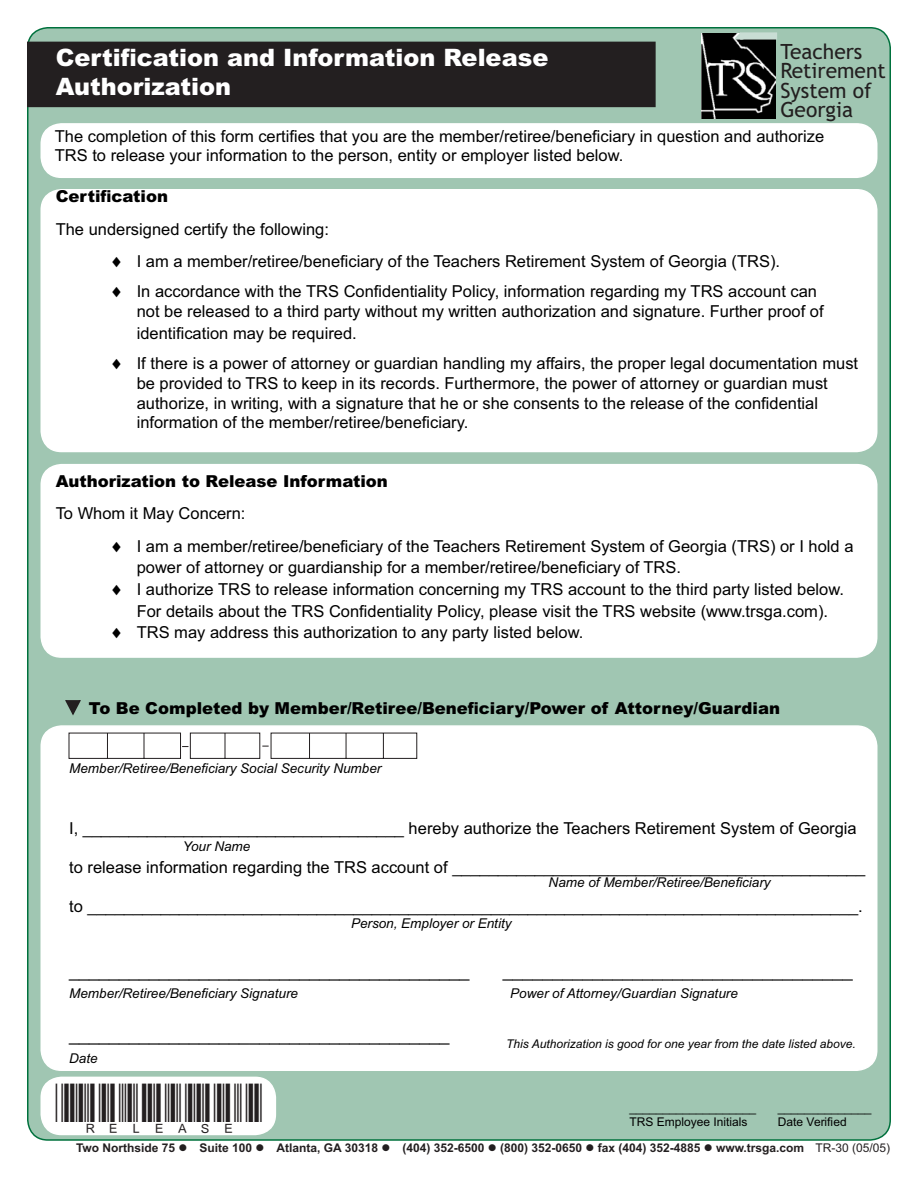
<style>
.page{position:relative;width:918px;height:1188px;background:#fff}
.page>*{position:absolute;margin:0;border:0;box-sizing:border-box;transform-origin:0 0}
.t1{font:900 24px/28.8px "Arial";color:#fff}
.t2{font:21px/19.5px "Trebuchet MS";color:#231f20}
.t3{font:18px "Arial";color:#000}
.t4{font:16.5px/19.8px "Arial";color:#000}
.t5{font:900 16.5px "Arial";color:#000}
.t6{font:italic 13.5px "Arial";color:#000}
.t7{font:700 12px "Arial";color:#231f20}
.t8{font:12px "Arial";color:#000}
.t9{font:italic 12px "Arial";color:#000}
.t10{font:12px "Arial";color:#231f20}
</style>
<div class="page">
<div style="left:28px;top:28px;width:862px;height:1112px;background:#a0c6b2;border-radius:20px"></div>
<div style="left:28px;top:42px;width:627px;height:64px;background:#231f20"></div>
<div style="left:27px;top:42px;width:629px;height:65px;border:2px solid #231f20"></div>
<div style="left:41px;top:124px;width:836px;height:53px;background:#fff;border-radius:20px"></div>
<div style="left:40px;top:123px;width:838px;height:55px;border:2px solid #fff;border-radius:20px"></div>
<div style="left:41px;top:190px;width:836px;height:262px;background:#fff;border-radius:20px"></div>
<div style="left:40px;top:189px;width:838px;height:263px;border:2px solid #fff;border-radius:20px"></div>
<div style="left:41px;top:465px;width:836px;height:192px;background:#fff;border-radius:20px"></div>
<div style="left:40px;top:464px;width:838px;height:194px;border:2px solid #fff;border-radius:20px"></div>
<div style="left:41px;top:726px;width:836px;height:344px;background:#fff;border-radius:20px"></div>
<div style="left:40px;top:725px;width:838px;height:346px;border:2px solid #fff;border-radius:20px"></div>
<svg style="left:65px;top:700px;width:16px;height:16px"></svg>
<img style="left:701px;top:33px;width:75px;height:86px">
<div style="left:741px;top:33px;width:35px;height:6px;background:#c8ddd4"></div>
<div style="left:740px;top:32px;width:37px;height:8px;border:2px solid #c8ddd4"></div>
<svg style="left:734px;top:32px;width:9px;height:8px"></svg>
<svg style="left:68px;top:732px;width:350px;height:27px"></svg>
<div style="left:41px;top:1077px;width:234px;height:57px;background:#fff;border-radius:20px"></div>
<div style="left:40px;top:1077px;width:236px;height:58px;border:2px solid #fff;border-radius:20px"></div>
<svg style="left:56px;top:1131px;width:206px;height:2px"></svg>
<p class="t2" style="left:780px;top:44px;width:107px">Teachers<br>Retirement<br>System of<br>Georgia</p>
<h1 class="t1" style="left:56px;top:45px;width:494px">Certification and Information Release<br>Authorization</h1>
<p class="t4" style="left:55px;top:128px;width:771px">The completion of this form certifies that you are the member/retiree/beneficiary in question and authorize<br>TRS to release your information to the person, entity or employer listed below.</p>
<p class="t5" style="left:56px;top:190px;width:114px">Certification</p>
<p class="t4" style="left:110px;top:214px;width:672px;line-height:32.4px;text-indent:-54px">The undersigned certify the following:<br>♦ I am a member/retiree/beneficiary of the Teachers Retirement System of Georgia (TRS).</p>
<p class="t4" style="left:137px;top:283px;width:688px;text-indent:-27px">♦ In accordance with the TRS Confidentiality Policy, information regarding my TRS account can not be released to a third party without my written authorization and signature. Further proof of</p>
<p class="t4" style="left:110px;top:319px;width:750px;line-height:30.2px;text-indent:27px">identification may be required.<br>♦ If there is a power of attorney or guardian handling my affairs, the proper legal documentation must</p>
<p class="t4" style="left:137px;top:375px;width:693px">be provided to TRS to keep in its records. Furthermore, the power of attorney or guardian must authorize, in writing, with a signature that he or she consents to the release of the confidential information of the member/retiree/beneficiary.</p>
<p class="t5" style="left:56px;top:475px;width:334px">Authorization to Release Information</p>
<p class="t4" style="left:110px;top:499px;width:745px;line-height:32.4px;text-indent:-54px">To Whom it May Concern:<br>♦ I am a member/retiree/beneficiary of the Teachers Retirement System of Georgia (TRS) or I hold a</p>
<p class="t4" style="left:137px;top:559px;width:546px">power of attorney or guardianship for a member/retiree/beneficiary of TRS.</p>
<p class="t4" style="left:110px;top:581px;width:736px">♦ I authorize TRS to release information concerning my TRS account to the third party listed below.</p>
<p class="t4" style="left:137px;top:603px;width:693px">For details about the TRS Confidentiality Policy, please visit the TRS website (www.trsga.com).</p>
<p class="t4" style="left:110px;top:624px;width:475px">♦ TRS may address this authorization to any party listed below.</p>
<p class="t5" style="left:89px;top:702px;width:693px">To Be Completed by Member/Retiree/Beneficiary/Power of Attorney/Guardian</p>
<p class="t6" style="left:69px;top:764px;width:314px">Member/Retiree/Beneficiary Social Security Number</p>
<p class="t4" style="left:69px;top:820px;width:789px">I, ___________________________________ hereby authorize the Teachers Retirement System of Georgia</p>
<p class="t4" style="left:69px;top:859px;width:798px">to release information regarding the TRS account of _____________________________________________</p>
<p class="t4" style="left:69px;top:898px;width:795px">to ____________________________________________________________________________________.</p>
<p class="t6" style="left:183px;top:841px;width:69px">Your Name</p>
<p class="t6" style="left:549px;top:878px;width:224px">Name of Member/Retiree/Beneficiary</p>
<p class="t6" style="left:351px;top:918px;width:162px">Person, Employer or Entity</p>
<p class="t3" style="left:69px;top:964px;width:402px">________________________________________</p>
<p class="t3" style="left:503px;top:964px;width:352px">___________________________________</p>
<p class="t6" style="left:69px;top:989px;width:230px">Member/Retiree/Beneficiary Signature</p>
<p class="t6" style="left:510px;top:989px;width:229px">Power of Attorney/Guardian Signature</p>
<p class="t3" style="left:69px;top:1028px;width:382px">______________________________________</p>
<p class="t6" style="left:69px;top:1053px;width:30px">Date</p>
<p class="t9" style="left:506px;top:1040px;width:351px">This Authorization is good for one year from the date listed above.</p>
<p class="t8" style="left:629px;top:1103px;width:128px">___________________</p>
<p class="t8" style="left:778px;top:1103px;width:95px">______________</p>
<p class="t8" style="left:629px;top:1117px;width:120px">TRS Employee Initials</p>
<p class="t8" style="left:778px;top:1117px;width:70px">Date Verified</p>
<p class="t7" style="left:76px;top:1144px;width:101px">Two Northside 75</p>
<p class="t7" style="left:199px;top:1144px;width:54px">Suite 100</p>
<p class="t7" style="left:276px;top:1144px;width:103px">Atlanta, GA 30318</p>
<p class="t7" style="left:402px;top:1144px;width:84px">(404) 352-6500</p>
<p class="t7" style="left:500px;top:1144px;width:84px">(800) 352-0650</p>
<p class="t7" style="left:598px;top:1144px;width:104px">fax (404) 352-4885</p>
<p class="t7" style="left:716px;top:1144px;width:90px">www.trsga.com</p>
<p class="t10" style="left:815px;top:1144px;width:76px">TR-30 (05/05)</p>
</div>
